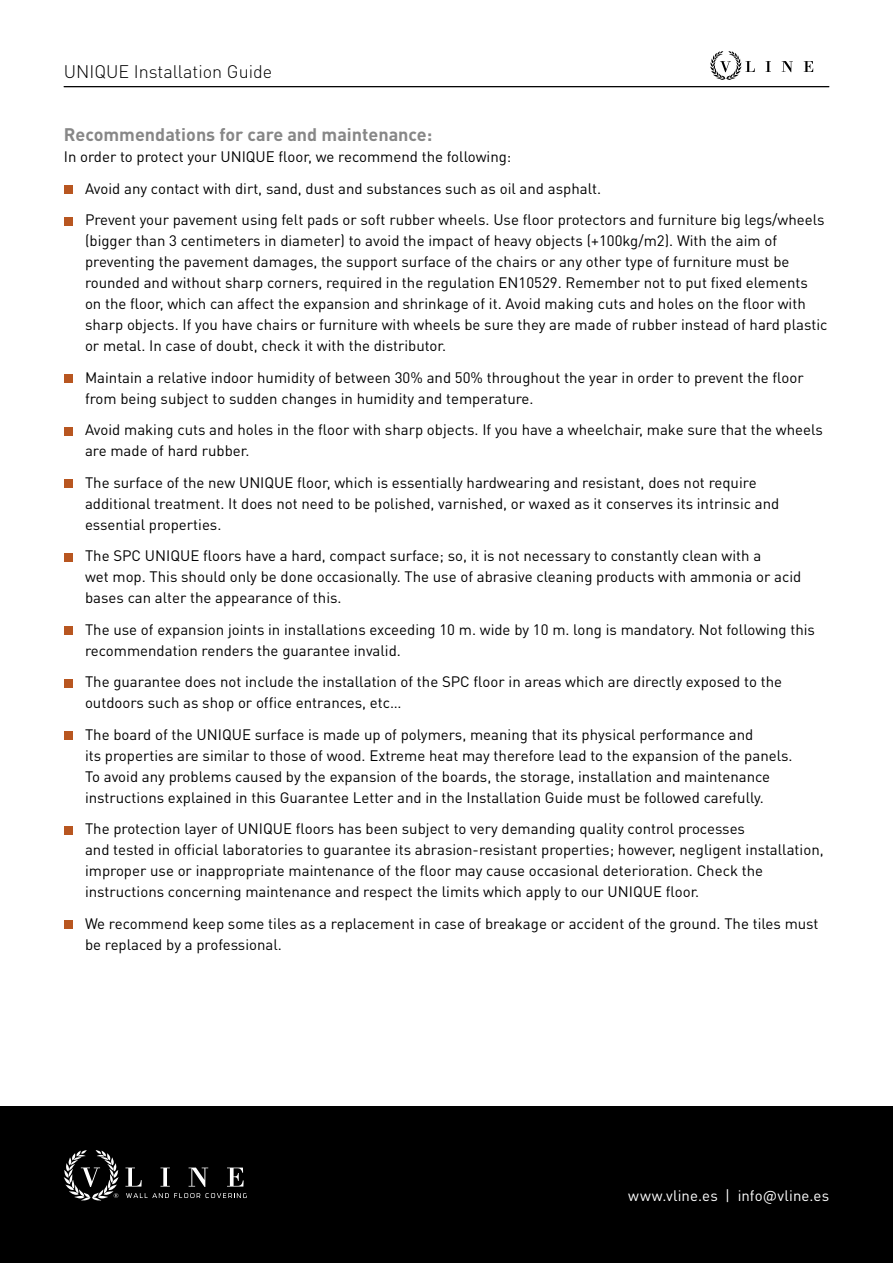
<style>
.page{position:relative;width:893px;height:1263px;background:#fff}
.page>*{position:absolute;margin:0;border:0;box-sizing:border-box;transform-origin:0 0}
.t1{font:700 18px "DIN Pro";color:#878787}
.t2{font:300 18px "DIN Pro";color:#000}
.t3{font:15px/21px "DIN Pro";color:#000}
.t4{font:15px "DIN Pro";letter-spacing:.01em;color:#fff}
</style>
<div class="page">
<div style="left:64px;top:185px;width:8px;height:9px;background:#b85620"></div>
<div style="left:64px;top:217px;width:8px;height:8px;background:#b85620"></div>
<div style="left:64px;top:374px;width:8px;height:9px;background:#b85620"></div>
<div style="left:64px;top:427px;width:8px;height:8px;background:#b85620"></div>
<div style="left:64px;top:479px;width:8px;height:9px;background:#b85620"></div>
<div style="left:64px;top:553px;width:8px;height:8px;background:#b85620"></div>
<div style="left:64px;top:626px;width:8px;height:9px;background:#b85620"></div>
<div style="left:64px;top:679px;width:8px;height:8px;background:#b85620"></div>
<div style="left:64px;top:731px;width:8px;height:9px;background:#b85620"></div>
<div style="left:64px;top:826px;width:8px;height:8px;background:#b85620"></div>
<div style="left:64px;top:920px;width:8px;height:9px;background:#b85620"></div>
<svg style="left:766px;top:61px;width:5px;height:11px"></svg>
<svg style="left:782px;top:61px;width:11px;height:11px"></svg>
<svg style="left:804px;top:61px;width:9px;height:11px"></svg>
<svg style="left:710px;top:51px;width:45px;height:29px"></svg>
<div style="left:0;top:1107px;width:893px;height:156px;background:#000"></div>
<svg style="left:125px;top:1167px;width:17px;height:19px"></svg>
<svg style="left:160px;top:1167px;width:10px;height:19px"></svg>
<svg style="left:189px;top:1167px;width:19px;height:20px"></svg>
<svg style="left:227px;top:1167px;width:17px;height:19px"></svg>
<svg style="left:64px;top:1150px;width:55px;height:50px"></svg>
<svg style="left:126px;top:1193px;width:121px;height:5px"></svg>
<hr style="left:64px;top:86px;width:765px;height:1px;background:#000">
<p class="t2" style="left:64px;top:59px;width:210px">UNIQUE Installation Guide</p>
<p class="t1" style="left:64px;top:123px;width:370px">Recommendations for care and maintenance:</p>
<p class="t3" style="left:85px;top:141px;width:741px;line-height:31.5px;text-indent:-21px">In order to protect your UNIQUE floor, we recommend the following:<br>Avoid any contact with dirt, sand, dust and substances such as oil and asphalt.<br>Prevent your pavement using felt pads or soft rubber wheels. Use floor protectors and furniture big legs/wheels</p>
<p class="t3" style="left:85px;top:230px;width:744px">(bigger than 3 centimeters in diameter) to avoid the impact of heavy objects (+100kg/m2). With the aim of preventing the pavement damages, the support surface of the chairs or any other type of furniture must be rounded and without sharp corners, required in the regulation EN10529. Remember not to put fixed elements on the floor, which can affect the expansion and shrinkage of it. Avoid making cuts and holes on the floor with sharp objects. If you have chairs or furniture with wheels be sure they are made of rubber instead of hard plastic or metal. In case of doubt, check it with the distributor.</p>
<p class="t3" style="left:85px;top:366px;width:720px">Maintain a relative indoor humidity of between 30% and 50% throughout the year in order to prevent the floor from being subject to sudden changes in humidity and temperature.</p>
<p class="t3" style="left:85px;top:419px;width:739px">Avoid making cuts and holes in the floor with sharp objects. If you have a wheelchair, make sure that the wheels are made of hard rubber.</p>
<p class="t3" style="left:85px;top:471px;width:696px">The surface of the new UNIQUE floor, which is essentially hardwearing and resistant, does not require additional treatment. It does not need to be polished, varnished, or waxed as it conserves its intrinsic and essential properties.</p>
<p class="t3" style="left:85px;top:545px;width:718px">The SPC UNIQUE floors have a hard, compact surface; so, it is not necessary to constantly clean with a<br>wet mop. This should only be done occasionally. The use of abrasive cleaning products with ammonia or acid bases can alter the appearance of this.</p>
<p class="t3" style="left:85px;top:618px;width:731px">The use of expansion joints in installations exceeding 10 m. wide by 10 m. long is mandatory. Not following this recommendation renders the guarantee invalid.</p>
<p class="t3" style="left:85px;top:671px;width:698px">The guarantee does not include the installation of the SPC floor in areas which are directly exposed to the outdoors such as shop or office entrances, etc…</p>
<p class="t3" style="left:85px;top:723px;width:709px">The board of the UNIQUE surface is made up of polymers, meaning that its physical performance and<br>its properties are similar to those of wood. Extreme heat may therefore lead to the expansion of the panels.<br>To avoid any problems caused by the expansion of the boards, the storage, installation and maintenance instructions explained in this Guarantee Letter and in the Installation Guide must be followed carefully.</p>
<p class="t3" style="left:85px;top:818px;width:740px">The protection layer of UNIQUE floors has been subject to very demanding quality control processes<br>and tested in official laboratories to guarantee its abrasion-resistant properties; however, negligent installation, improper use or inappropriate maintenance of the floor may cause occasional deterioration. Check the instructions concerning maintenance and respect the limits which apply to our UNIQUE floor.</p>
<p class="t3" style="left:85px;top:912px;width:735px">We recommend keep some tiles as a replacement in case of breakage or accident of the ground. The tiles must be replaced by a professional.</p>
<p class="t4" style="left:628px;top:1185px;width:202px">www.vline.es | info@vline.es</p>
</div>
